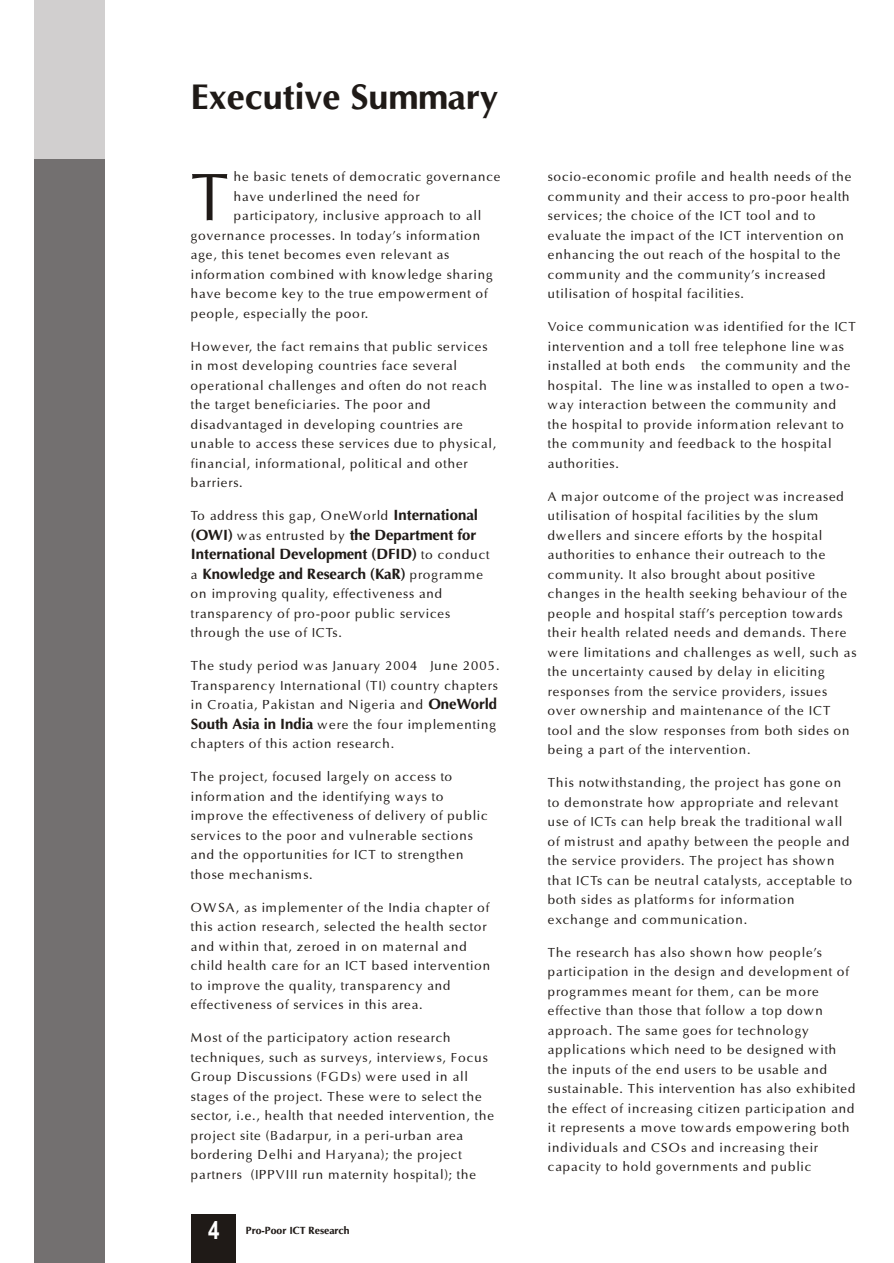
<style>
.page{position:relative;width:894px;height:1263px;background:#fff}
.page>*{position:absolute;margin:0;border:0;box-sizing:border-box;transform-origin:0 0}
.t1{font:77.25px "Optima";color:#1f1a17}
.t2{font:700 36px "Optima";color:#1f1a17}
.t3{font:700 25.05px "Arial Narrow";color:#fff}
.t4{font:15px/19.5px "Optima";color:#1f1a17}
.t5{font:700 15px "Optima";color:#1f1a17}
.t6{font:700 10.5px "Optima";color:#1f1a17}
.s1{font-weight:700}
.s2{font-weight:400}
</style>
<div class="page">
<div style="left:34px;top:158px;width:71px;height:1105px;background:#737070"></div>
<div style="left:34px;top:0;width:71px;height:159px;background:#d1cfcf"></div>
<div style="left:191px;top:1214px;width:45px;height:49px;background:#1f1a17"></div>
<h2 class="t2" style="left:191px;top:83px;width:308px">Executive Summary</h2>
<p class="t4" style="left:234px;top:168px;width:269px">he basic tenets of democratic governance</p>
<p class="t4" style="left:548px;top:168px;width:306px">socio-economic profile and health needs of the</p>
<h1 class="t1" style="left:191px;top:164px;width:44px">T</h1>
<p class="t4" style="left:234px;top:187px;width:188px">have underlined the need for</p>
<p class="t4" style="left:548px;top:187px;width:304px">community and their access to pro-poor health</p>
<p class="t4" style="left:234px;top:207px;width:250px">participatory, inclusive approach to all</p>
<p class="t4" style="left:548px;top:207px;width:270px">services; the choice of the ICT tool and to</p>
<p class="t4" style="left:191px;top:226px;width:292px">governance processes. In today’s information</p>
<p class="t4" style="left:548px;top:226px;width:298px">evaluate the impact of the ICT intervention on</p>
<p class="t4" style="left:191px;top:246px;width:261px">age, this tenet becomes even relevant as</p>
<p class="t4" style="left:548px;top:246px;width:295px">enhancing the out reach of the hospital to the</p>
<p class="t4" style="left:191px;top:265px;width:304px">information combined with knowledge sharing</p>
<p class="t4" style="left:548px;top:265px;width:280px">community and the community’s increased</p>
<p class="t4" style="left:191px;top:285px;width:299px">have become key to the true empowerment of</p>
<p class="t4" style="left:548px;top:285px;width:198px">utilisation of hospital facilities.</p>
<p class="t4" style="left:191px;top:304px;width:180px">people, especially the poor.</p>
<p class="t4" style="left:548px;top:318px;width:311px">Voice communication was identified for the ICT</p>
<p class="t4" style="left:191px;top:337px;width:299px">However, the fact remains that public services</p>
<p class="t4" style="left:548px;top:337px;width:298px">intervention and a toll free telephone line was</p>
<p class="t4" style="left:191px;top:357px;width:268px">in most developing countries face several</p>
<p class="t4" style="left:548px;top:357px;width:305px">installed at both ends – the community and the</p>
<p class="t4" style="left:191px;top:376px;width:298px">operational challenges and often do not reach</p>
<p class="t4" style="left:548px;top:376px;width:303px">hospital. The line was installed to open a two-</p>
<p class="t4" style="left:191px;top:396px;width:242px">the target beneficiaries. The poor and</p>
<p class="t4" style="left:548px;top:396px;width:291px">way interaction between the community and</p>
<p class="t4" style="left:191px;top:415px;width:274px">disadvantaged in developing countries are</p>
<p class="t4" style="left:548px;top:415px;width:298px">the hospital to provide information relevant to</p>
<p class="t4" style="left:191px;top:435px;width:307px">unable to access these services due to physical,</p>
<p class="t4" style="left:548px;top:435px;width:286px">the community and feedback to the hospital</p>
<p class="t4" style="left:191px;top:454px;width:279px">financial, informational, political and other</p>
<p class="t4" style="left:548px;top:454px;width:73px">authorities.</p>
<p class="t4" style="left:191px;top:474px;width:54px">barriers.</p>
<p class="t4" style="left:548px;top:487px;width:299px">A major outcome of the project was increased</p>
<p class="t4" style="left:191px;top:507px;width:289px">To address this gap, OneWorld <span class="s1">International</span></p>
<p class="t4" style="left:548px;top:507px;width:273px">utilisation of hospital facilities by the slum</p>
<p class="t5" style="left:191px;top:529px;width:287px">(OWI) <span class="s2">was entrusted by</span> the Department for</p>
<p class="t4" style="left:548px;top:526px;width:277px">dwellers and sincere efforts by the hospital</p>
<p class="t5" style="left:191px;top:548px;width:301px">International Development (DFID) <span class="s2">to conduct</span></p>
<p class="t4" style="left:548px;top:546px;width:280px">authorities to enhance their outreach to the</p>
<p class="t5" style="left:191px;top:568px;width:295px"><span class="s2">a</span> Knowledge and Research (KaR) <span class="s2">programme</span></p>
<p class="t4" style="left:548px;top:565px;width:270px">community. It also brought about positive</p>
<p class="t4" style="left:191px;top:585px;width:254px">on improving quality, effectiveness and</p>
<p class="t4" style="left:548px;top:585px;width:302px">changes in the health seeking behaviour of the</p>
<p class="t4" style="left:191px;top:604px;width:262px">transparency of pro-poor public services</p>
<p class="t4" style="left:548px;top:604px;width:297px">people and hospital staff’s perception towards</p>
<p class="t4" style="left:191px;top:624px;width:153px">through the use of ICTs.</p>
<p class="t4" style="left:548px;top:624px;width:311px">their health related needs and demands. There were limitations and challenges as well, such as</p>
<p class="t4" style="left:191px;top:657px;width:311px">The study period was January 2004 –June 2005.</p>
<p class="t4" style="left:548px;top:663px;width:279px">the uncertainty caused by delay in eliciting</p>
<p class="t4" style="left:191px;top:676px;width:309px">Transparency International (TI) country chapters</p>
<p class="t4" style="left:548px;top:682px;width:282px">responses from the service providers, issues</p>
<p class="t4" style="left:191px;top:696px;width:308px">in Croatia, Pakistan and Nigeria and <span class="s1">OneWorld</span></p>
<p class="t4" style="left:548px;top:702px;width:285px">over ownership and maintenance of the ICT</p>
<p class="t4" style="left:191px;top:715px;width:307px"><span class="s1">South Asia in India</span> were the four implementing</p>
<p class="t4" style="left:548px;top:721px;width:304px">tool and the slow responses from both sides on</p>
<p class="t4" style="left:191px;top:735px;width:205px">chapters of this action research.</p>
<p class="t4" style="left:548px;top:741px;width:205px">being a part of the intervention.</p>
<p class="t4" style="left:191px;top:768px;width:264px">The project, focused largely on access to</p>
<p class="t4" style="left:548px;top:774px;width:296px">This notwithstanding, the project has gone on</p>
<p class="t4" style="left:191px;top:787px;width:255px">information and the identifying ways to</p>
<p class="t4" style="left:548px;top:793px;width:292px">to demonstrate how appropriate and relevant</p>
<p class="t4" style="left:191px;top:807px;width:299px">improve the effectiveness of delivery of public</p>
<p class="t4" style="left:548px;top:813px;width:297px">use of ICTs can help break the traditional wall</p>
<p class="t4" style="left:191px;top:826px;width:284px">services to the poor and vulnerable sections</p>
<p class="t4" style="left:548px;top:832px;width:304px">of mistrust and apathy between the people and</p>
<p class="t4" style="left:191px;top:846px;width:275px">and the opportunities for ICT to strengthen</p>
<p class="t4" style="left:548px;top:852px;width:289px">the service providers. The project has shown</p>
<p class="t4" style="left:191px;top:865px;width:124px">those mechanisms.</p>
<p class="t4" style="left:548px;top:871px;width:307px">that ICTs can be neutral catalysts, acceptable to both sides as platforms for information</p>
<p class="t4" style="left:191px;top:898px;width:301px">OWSA, as implementer of the India chapter of</p>
<p class="t4" style="left:548px;top:910px;width:202px">exchange and communication.</p>
<p class="t4" style="left:191px;top:918px;width:298px">this action research, selected the health sector and within that, zeroed in on maternal and</p>
<p class="t4" style="left:548px;top:943px;width:276px">The research has also shown how people’s</p>
<p class="t4" style="left:191px;top:957px;width:302px">child health care for an ICT based intervention</p>
<p class="t4" style="left:548px;top:963px;width:303px">participation in the design and development of</p>
<p class="t4" style="left:191px;top:976px;width:262px">to improve the quality, transparency and</p>
<p class="t4" style="left:548px;top:982px;width:273px">programmes meant for them, can be more</p>
<p class="t4" style="left:191px;top:996px;width:234px">effectiveness of services in this area.</p>
<p class="t4" style="left:548px;top:1002px;width:277px">effective than those that follow a top down approach. The same goes for technology</p>
<p class="t4" style="left:191px;top:1029px;width:262px">Most of the participatory action research</p>
<p class="t4" style="left:548px;top:1041px;width:291px">applications which need to be designed with</p>
<p class="t4" style="left:191px;top:1048px;width:299px">techniques, such as surveys, interviews, Focus</p>
<p class="t4" style="left:548px;top:1060px;width:282px">the inputs of the end users to be usable and</p>
<p class="t4" style="left:191px;top:1068px;width:279px">Group Discussions (FGDs) were used in all</p>
<p class="t4" style="left:548px;top:1080px;width:310px">sustainable. This intervention has also exhibited</p>
<p class="t4" style="left:191px;top:1087px;width:293px">stages of the project. These were to select the</p>
<p class="t4" style="left:548px;top:1099px;width:309px">the effect of increasing citizen participation and</p>
<p class="t4" style="left:191px;top:1107px;width:306px">sector, i.e., health that needed intervention, the</p>
<p class="t4" style="left:548px;top:1119px;width:304px">it represents a move towards empowering both</p>
<p class="t4" style="left:191px;top:1126px;width:275px">project site (Badarpur, in a peri-urban area</p>
<p class="t4" style="left:548px;top:1138px;width:272px">individuals and CSOs and increasing their</p>
<p class="t4" style="left:191px;top:1146px;width:273px">bordering Delhi and Haryana); the project</p>
<p class="t4" style="left:548px;top:1158px;width:266px">capacity to hold governments and public</p>
<p class="t4" style="left:191px;top:1165px;width:287px">partners (IPPVIII run maternity hospital); the</p>
<h3 class="t3" style="left:208px;top:1221px;width:13px">4</h3>
<p class="t6" style="left:246px;top:1226px;width:105px">Pro-Poor ICT Research</p>
</div>
